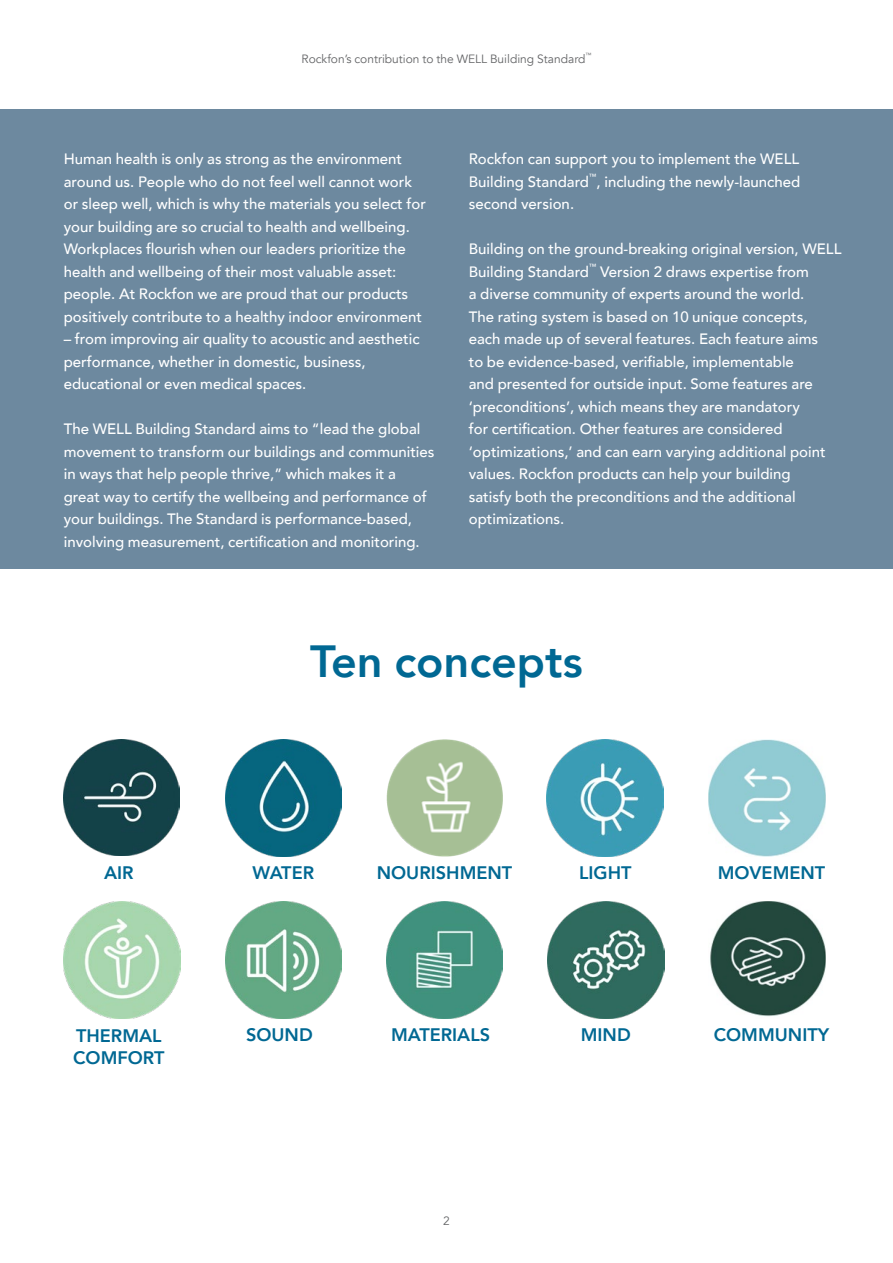
<style>
.page{position:relative;width:893px;height:1263px;background:#fff}
.page>*{position:absolute;margin:0;border:0;box-sizing:border-box;transform-origin:0 0}
.t1{font:800 45px "Avenir";color:#006893}
.t2{font:800 18.15px/21.8px "Avenir";color:#006893}
.t3{font:500 15px/22.5px "Avenir";color:#fff}
.t4{font:12px "Avenir";color:#636466}
.t5{font:500 7.5px "Avenir";color:#fff}
.t6{font:6px "Avenir";color:#636466}
</style>
<div class="page">
<div style="left:0;top:109px;width:893px;height:459px;background:#6d899f"></div>
<img style="left:64px;top:739px;width:115px;height:116px">
<img style="left:64px;top:902px;width:116px;height:116px">
<img style="left:386px;top:739px;width:117px;height:117px">
<img style="left:547px;top:902px;width:117px;height:116px">
<img style="left:225px;top:739px;width:117px;height:117px">
<img style="left:547px;top:739px;width:117px;height:117px">
<img style="left:709px;top:739px;width:116px;height:117px">
<img style="left:710px;top:902px;width:115px;height:115px">
<img style="left:386px;top:902px;width:117px;height:116px">
<img style="left:225px;top:902px;width:117px;height:116px">
<p class="t4" style="left:302px;top:52px;width:285px">Rockfon’s contribution to the WELL Building Standard</p>
<p class="t6" style="left:585px;top:51px;width:7px">™</p>
<p class="t3" style="left:64px;top:147px;width:364px">Human health is only as strong as the environment around us. People who do not feel well cannot work or sleep well, which is why the materials you select for your building are so crucial to health and wellbeing.<br>Workplaces flourish when our leaders prioritize the health and wellbeing of their most valuable asset: people. At Rockfon we are proud that our products positively contribute to a healthy indoor environment</p>
<p class="t3" style="left:64px;top:327px;width:357px">– from improving air quality to acoustic and aesthetic performance, whether in domestic, business, educational or even medical spaces.</p>
<p class="t3" style="left:64px;top:417px;width:372px">The WELL Building Standard aims to “lead the global movement to transform our buildings and communities in ways that help people thrive,” which makes it a great way to certify the wellbeing and performance of your buildings. The Standard is performance-based, involving measurement, certification and monitoring.</p>
<p class="t3" style="left:469px;top:147px;width:332px">Rockfon can support you to implement the WELL<br>Building Standard</p>
<p class="t5" style="left:589px;top:170px;width:9px">™</p>
<p class="t3" style="left:597px;top:169px;width:205px">, including the newly-launched</p>
<p class="t3" style="left:469px;top:192px;width:107px">second version.</p>
<p class="t3" style="left:469px;top:237px;width:374px">Building on the ground-breaking original version, WELL<br>Building Standard</p>
<p class="t5" style="left:589px;top:260px;width:9px">™</p>
<p class="t3" style="left:469px;top:259px;width:358px;text-indent:131px">Version 2 draws expertise from<br>a diverse community of experts around the world.<br>The rating system is based on 10 unique concepts, each made up of several features. Each feature aims to be evidence-based, verifiable, implementable<br>and presented for outside input. Some features are ‘preconditions’, which means they are mandatory<br>for certification. Other features are considered ‘optimizations,’ and can earn varying additional point values. Rockfon products can help your building satisfy both the preconditions and the additional optimizations.</p>
<p class="t2" style="left:104px;top:861px;width:31px">AIR</p>
<p class="t2" style="left:73px;top:1025px;width:93px">THERMAL<br>COMFORT</p>
<h1 class="t1" style="left:310px;top:626px;width:274px">Ten concepts</h1>
<p class="t2" style="left:253px;top:861px;width:63px">WATER</p>
<p class="t2" style="left:579px;top:861px;width:54px">LIGHT</p>
<p class="t2" style="left:718px;top:861px;width:109px">MOVEMENT</p>
<p class="t2" style="left:377px;top:861px;width:137px">NOURISHMENT</p>
<p class="t2" style="left:246px;top:1023px;width:68px">SOUND</p>
<p class="t2" style="left:391px;top:1023px;width:100px">MATERIALS</p>
<p class="t2" style="left:714px;top:1023px;width:117px">COMMUNITY</p>
<p class="t2" style="left:581px;top:1023px;width:51px">MIND</p>
<p class="t4" style="left:443px;top:1213px;width:8px">2</p>
</div>
